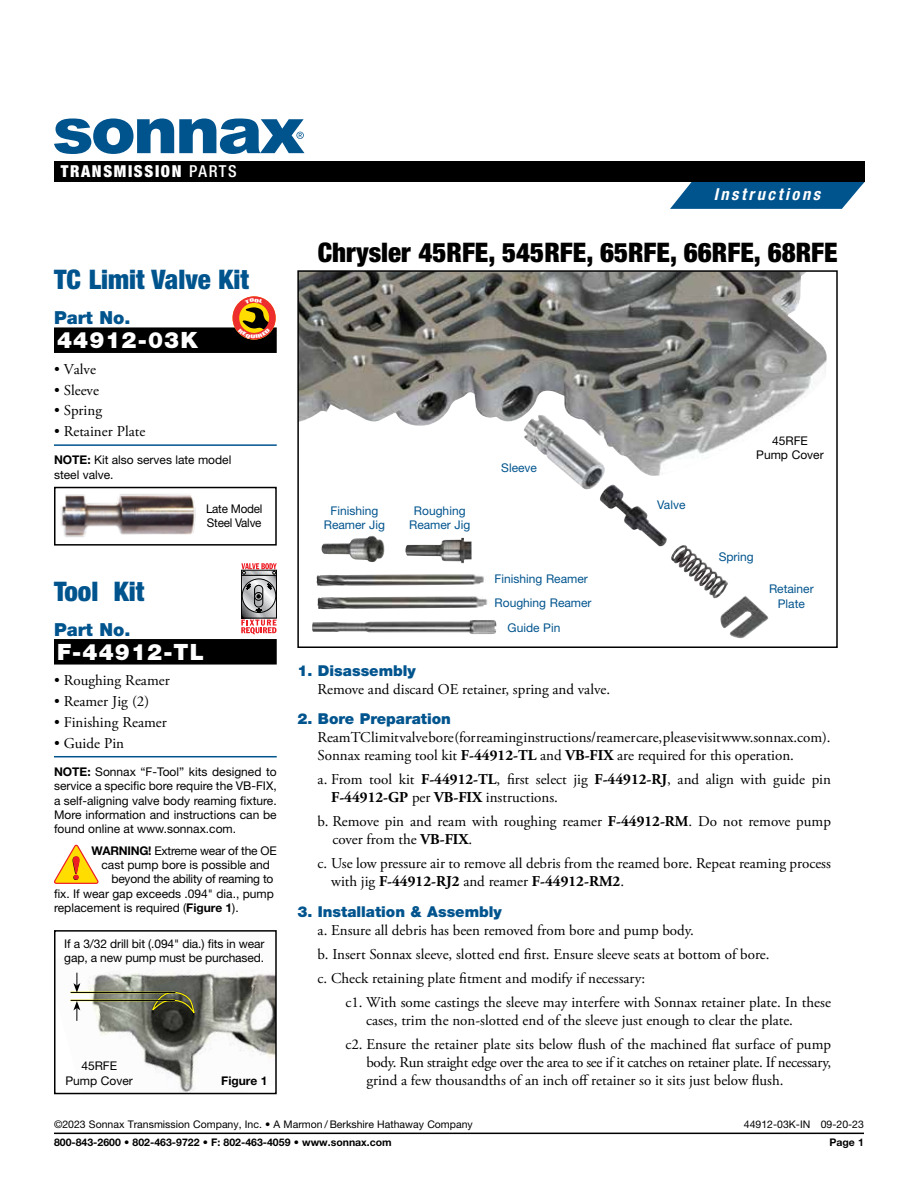
<style>
.page{position:relative;width:918px;height:1188px;background:#fff}
.page>*{position:absolute;margin:0;border:0;box-sizing:border-box;transform-origin:0 0}
.t1{font:900 condensed 27px "Helvetica Neue LT Std";color:#000}
.t2{font:900 condensed 27px "Helvetica Neue LT Std";color:#00548e}
.t3{font:900 22.5px "Helvetica Neue LT Std";letter-spacing:.05em;color:#fff}
.t4{font:900 18px "Helvetica Neue LT Std";color:#00548e}
.t5{font:900 condensed 16.5px "Helvetica Neue LT Std";letter-spacing:.1em;color:#fff}
.t6{font:italic 700 condensed 16.5px "Helvetica Neue LT Std";letter-spacing:.155em;color:#fff}
.t7{font:15px/18px "Adobe Garamond Pro";color:#000}
.t8{font:900 15px "Helvetica Neue LT Std";color:#00548e}
.t9{font:12px/14.4px "Helvetica Neue LT Std";color:#000}
.t10{font:12px/14.4px "Helvetica Neue LT Std";color:#00548e;text-align:center}
.t11{font:12px/14.4px "Helvetica Neue LT Std";letter-spacing:-.02em;color:#000}
.t12{font:700 12px "Helvetica Neue LT Std";color:#000}
.t13{font:10.5px "Helvetica Neue LT Std";color:#000}
.t14{font:700 10.5px "Helvetica Neue LT Std";color:#000}
.s1{font-weight:500}
.s2{font-weight:700}
</style>
<div class="page">
<div style="left:54px;top:327px;width:223px;height:26px;background:#000"></div>
<hr style="left:54px;top:444px;width:223px;height:2px;background:#00548e">
<div style="left:54px;top:639px;width:223px;height:26px;background:#000"></div>
<hr style="left:54px;top:756px;width:223px;height:1px;background:#00548e">
<svg style="left:241px;top:620px;width:36px;height:14px"></svg>
<svg style="left:243px;top:613px;width:32px;height:3px"></svg>
<div style="left:241px;top:575px;width:36px;height:43px;border:1px solid #000"></div>
<svg style="left:241px;top:563px;width:36px;height:50px;background:#9f9394"></svg>
<svg style="left:54px;top:845px;width:45px;height:39px"></svg>
<img style="left:300px;top:273px;width:527px;height:168px">
<div style="left:297px;top:270px;width:541px;height:378px;border:2px solid #000"></div>
<img style="left:524px;top:415px;width:206px;height:184px">
<img style="left:312px;top:574px;width:185px;height:60px">
<img style="left:405px;top:538px;width:67px;height:25px">
<img style="left:321px;top:535px;width:64px;height:28px">
<img style="left:61px;top:494px;width:135px;height:43px">
<div style="left:54px;top:487px;width:223px;height:59px;border:2px solid #000"></div>
<img style="left:70px;top:972px;width:204px;height:119px">
<div style="left:54px;top:930px;width:223px;height:164px;border:2px solid #000"></div>
<svg style="left:152px;top:991px;width:43px;height:23px"></svg>
<hr style="left:71px;top:992px;width:104px;height:1px;background:#000">
<hr style="left:71px;top:1000px;width:104px;height:1px;background:#000">
<svg style="left:73px;top:973px;width:7px;height:20px"></svg>
<svg style="left:73px;top:1001px;width:7px;height:20px"></svg>
<hr style="left:54px;top:1133px;width:810px;height:1px;background:#000">
<svg style="left:670px;top:182px;width:195px;height:27px;background:#1e689b"></svg>
<div style="left:54px;top:161px;width:811px;height:21px;background:#000"></div>
<svg style="left:54px;top:119px;width:250px;height:35px"></svg>
<svg style="left:233px;top:296px;width:43px;height:44px"></svg>
<p class="t5" style="left:61px;top:161px;width:178px">TRANSMISSION <span class="s1">PARTS</span></p>
<h1 class="t2" style="left:54px;top:263px;width:197px">TC Limit Valve Kit</h1>
<p class="t4" style="left:54px;top:307px;width:78px">Part No.</p>
<h2 class="t3" style="left:57px;top:327px;width:142px">44912-03K</h2>
<p class="t7" style="left:54px;top:361px;width:44px">• Valve</p>
<p class="t7" style="left:54px;top:381px;width:47px">• Sleeve</p>
<p class="t7" style="left:54px;top:402px;width:50px">• Spring</p>
<p class="t7" style="left:54px;top:423px;width:93px">• Retainer Plate</p>
<p class="t9" style="left:54px;top:453px;width:179px"><span class="s2">NOTE:</span> Kit also serves late model steel valve.</p>
<p class="t11" style="left:206px;top:501px;width:58px">Late Model<br>Steel Valve</p>
<p class="t6" style="left:714px;top:185px;width:108px">Instructions</p>
<h1 class="t1" style="left:318px;top:236px;width:522px">Chrysler 45RFE, 545RFE, 65RFE, 66RFE, 68RFE</h1>
<p class="t10" style="left:324px;top:503px;width:63px">Finishing<br>Reamer Jig</p>
<p class="t10" style="left:409px;top:503px;width:63px">Roughing<br>Reamer Jig</p>
<p class="t10" style="left:501px;top:461px;width:37px">Sleeve</p>
<p class="t10" style="left:657px;top:497px;width:30px">Valve</p>
<p class="t9" style="left:756px;top:433px;width:69px;text-align:center">45RFE<br>Pump Cover</p>
<p class="t10" style="left:719px;top:549px;width:37px">Spring</p>
<p class="t10" style="left:495px;top:567px;width:99px;line-height:23.2px;text-align:left">Finishing Reamer<br>Roughing Reamer</p>
<p class="t10" style="left:508px;top:620px;width:54px">Guide Pin</p>
<h1 class="t2" style="left:54px;top:575px;width:92px">Tool Kit</h1>
<p class="t4" style="left:54px;top:619px;width:78px">Part No.</p>
<h2 class="t3" style="left:57px;top:639px;width:148px">F-44912-TL</h2>
<p class="t7" style="left:54px;top:672px;width:117px">• Roughing Reamer</p>
<p class="t7" style="left:54px;top:693px;width:97px">• Reamer Jig (2)</p>
<p class="t7" style="left:54px;top:714px;width:114px">• Finishing Reamer</p>
<p class="t7" style="left:54px;top:735px;width:72px">• Guide Pin</p>
<p class="t9" style="left:54px;top:764px;width:224px;text-align:justify"><span class="s2">NOTE:</span> Sonnax “F-Tool” kits designed to service a specific bore require the VB-FIX, a self-aligning valve body reaming fixture.<br>More information and instructions can be found online at www.sonnax.com.</p>
<p class="t11" style="left:92px;top:843px;width:187px"><span class="s2">WARNING!</span> Extreme wear of the OE</p>
<p class="t9" style="left:102px;top:857px;width:170px">cast pump bore is possible and</p>
<p class="t11" style="left:112px;top:872px;width:163px">beyond the ability of reaming to</p>
<p class="t9" style="left:54px;top:886px;width:221px">fix. If wear gap exceeds .094" dia., pump</p>
<p class="t9" style="left:54px;top:900px;width:186px">replacement is required (<span class="s2">Figure 1</span>).</p>
<p class="t10" style="left:769px;top:581px;width:46px">Retainer<br>Plate</p>
<p class="t8" style="left:297px;top:661px;width:120px">1. Disassembly</p>
<p class="t7" style="left:318px;top:680px;width:294px">Remove and discard OE retainer, spring and valve.</p>
<p class="t8" style="left:297px;top:710px;width:155px">2. Bore Preparation</p>
<p class="t7" style="left:318px;top:729px;width:515px">Ream TC limit valve bore (for reaming instructions/reamer care, please visit www.sonnax.com).<br>Sonnax reaming tool kit <span class="s2">F-44912-TL</span> and <span class="s2">VB-FIX</span> are required for this operation.</p>
<p class="t7" style="left:331px;top:771px;width:501px;text-indent:-14px">a. From tool kit <span class="s2">F-44912-TL</span>, first select jig <span class="s2">F-44912-RJ</span>, and align with guide pin<br><span class="s2">F-44912-GP</span> per <span class="s2">VB-FIX</span> instructions.</p>
<p class="t7" style="left:332px;top:813px;width:500px;text-indent:-15px">b. Remove pin and ream with roughing reamer <span class="s2">F-44912-RM</span>. Do not remove pump cover from the <span class="s2">VB-FIX</span>.</p>
<p class="t7" style="left:331px;top:855px;width:501px;text-indent:-14px">c. Use low pressure air to remove all debris from the reamed bore. Repeat reaming process with jig <span class="s2">F-44912-RJ2</span> and reamer <span class="s2">F-44912-RM2</span>.</p>
<p class="t8" style="left:297px;top:903px;width:206px">3. Installation &amp; Assembly</p>
<p class="t7" style="left:318px;top:919px;width:453px;line-height:24px">a. Ensure all debris has been removed from bore and pump body.<br>b. Insert Sonnax sleeve, slotted end first. Ensure sleeve seats at bottom of bore. c. Check retaining plate fitment and modify if necessary:</p>
<p class="t7" style="left:366px;top:994px;width:466px;text-indent:-21px">c1. With some castings the sleeve may interfere with Sonnax retainer plate. In these cases, trim the non-slotted end of the sleeve just enough to clear the plate.</p>
<p class="t7" style="left:366px;top:1036px;width:466px;text-align:justify;text-indent:-21px">c2. Ensure the retainer plate sits below flush of the machined flat surface of pump body. Run straight edge over the area to see if it catches on retainer plate. If necessary, grind a few thousandths of an inch off retainer so it sits just below flush.</p>
<p class="t9" style="left:64px;top:936px;width:202px">If a 3/32 drill bit (.094" dia.) fits in wear gap, a new pump must be purchased.</p>
<p class="t9" style="left:66px;top:1059px;width:69px;text-align:center">45RFE<br>Pump Cover</p>
<p class="t13" style="left:54px;top:1118px;width:420px">©2023 Sonnax Transmission Company, Inc. • A Marmon / Berkshire Hathaway Company</p>
<p class="t13" style="left:744px;top:1118px;width:122px">44912-03K-IN 09-20-23</p>
<p class="t14" style="left:54px;top:1136px;width:339px">800-843-2600 • 802-463-9722 • F: 802-463-4059 • www.sonnax.com</p>
<p class="t14" style="left:829px;top:1136px;width:36px">Page 1</p>
<p class="t12" style="left:221px;top:1073px;width:48px">Figure 1</p>
</div>
